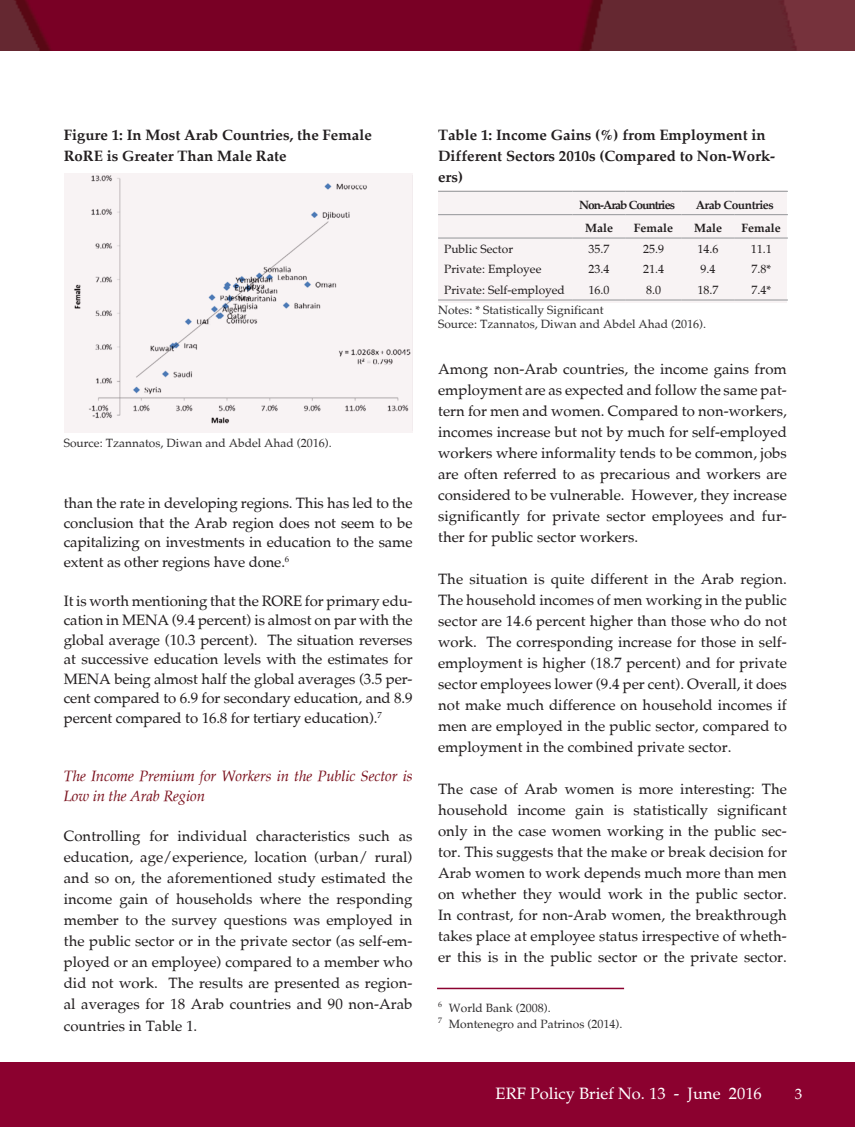
<style>
.page{position:relative;width:855px;height:1127px;background:#fff}
.page>*{position:absolute;margin:0;border:0;box-sizing:border-box;transform-origin:0 0}
.t1{font:16.5px "Palatia";color:#fff}
.references{font:15px/21px "Palatia";color:#231f20;text-align:justify}
.t2{font:700 15px/21px "Palatia";color:#231f20}
.references-2{font:italic 15px/19.5px "Palatia";letter-spacing:-.01em;color:#7b121e}
.t3{font:15px "Palatia";color:#fff}
.t4{font:12px "Palatia";color:#312f30}
.t5{font:12px "Palatia";color:#231f20}
.t6{font:700 12px "Palatia";letter-spacing:-.04em;color:#231f20}
.t7{font:700 12px "Palatia";letter-spacing:-.08em;color:#231f20}
</style>
<div class="page">
<img style="left:0;top:0;width:855px;height:50px">
<div style="left:0;top:1062px;width:855px;height:65px;background:#8b012f"></div>
<svg style="left:64px;top:173px;width:348px;height:260px;fill:#f8f3f4"></svg>
<hr style="left:437px;top:988px;width:187px;height:1px;background:#8b012f">
<div style="left:438px;top:191px;width:349px;height:112px;background:#f8f3f4"></div>
<hr style="left:438px;top:191px;width:134px;height:1px;background:#939598">
<hr style="left:572px;top:191px;width:53px;height:1px;background:#939598">
<hr style="left:625px;top:191px;width:56px;height:1px;background:#939598">
<hr style="left:681px;top:191px;width:53px;height:1px;background:#939598">
<hr style="left:734px;top:191px;width:54px;height:1px;background:#939598">
<hr style="left:438px;top:214px;width:134px;height:1px;background:#939598">
<hr style="left:572px;top:214px;width:53px;height:1px;background:#939598">
<hr style="left:625px;top:214px;width:56px;height:1px;background:#939598">
<hr style="left:681px;top:214px;width:53px;height:1px;background:#939598">
<hr style="left:734px;top:214px;width:54px;height:1px;background:#939598">
<hr style="left:438px;top:238px;width:134px;height:1px;background:#939598">
<hr style="left:572px;top:238px;width:53px;height:1px;background:#939598">
<hr style="left:625px;top:238px;width:56px;height:1px;background:#939598">
<hr style="left:681px;top:238px;width:53px;height:1px;background:#939598">
<hr style="left:734px;top:238px;width:54px;height:1px;background:#939598">
<hr style="left:438px;top:300px;width:134px;height:1px;background:#939598">
<hr style="left:572px;top:300px;width:53px;height:1px;background:#939598">
<hr style="left:625px;top:300px;width:56px;height:1px;background:#939598">
<hr style="left:681px;top:300px;width:53px;height:1px;background:#939598">
<hr style="left:734px;top:300px;width:54px;height:1px;background:#939598">
<p class="t2" style="left:64px;top:125px;width:309px">Figure 1: In Most Arab Countries, the Female<br>RoRE is Greater Than Male Rate</p>
<p class="t4" style="left:64px;top:435px;width:270px">Source: Tzannatos, Diwan and Abdel Ahad (2016).</p>
<p class="references" style="left:64px;top:494px;width:350px;line-height:19.5px">than the rate in developing regions. This has led to the conclusion that the Arab region does not seem to be capitalizing on investments in education to the same extent as other regions have done.<sup>6</sup></p>
<p class="references" style="left:64px;top:591px;width:350px;line-height:19.5px">It is worth mentioning that the RORE for primary edu&shy;cation in MENA (9.4 percent) is almost on par with the global average (10.3 percent). The situation reverses at successive education levels with the estimates for MENA being almost half the global averages (3.5 per&shy;cent compared to 6.9 for secondary education, and 8.9 percent compared to 16.8 for tertiary education).<sup>7</sup></p>
<p class="references-2" style="left:64px;top:766px;width:350px">The Income Premium for Workers in the Public Sector is<br>Low in the Arab Region</p>
<p class="references" style="left:64px;top:826px;width:350px">Controlling for individual characteristics such as education, age/experience, location (urban/ rural) and so on, the aforementioned study estimated the income gain of households where the responding member to the survey questions was employed in the public sector or in the private sector (as self-em&shy;ployed or an employee) compared to a member who did not work. The results are presented as region&shy;al averages for 18 Arab countries and 90 non-Arab countries in Table 1.</p>
<p class="t2" style="left:438px;top:125px;width:339px">Table 1: Income Gains (%) from Employment in<br>Different Sectors 2010s (Compared to Non-Work&shy;ers)</p>
<p class="t7" style="left:579px;top:197px;width:97px">Non-Arab Countries</p>
<p class="t6" style="left:695px;top:197px;width:80px">Arab Countries</p>
<p class="t6" style="left:585px;top:221px;width:29px">Male</p>
<p class="t6" style="left:634px;top:221px;width:41px">Female</p>
<p class="t6" style="left:694px;top:221px;width:29px">Male</p>
<p class="t6" style="left:741px;top:221px;width:41px">Female</p>
<p class="t5" style="left:444px;top:241px;width:71px">Public Sector</p>
<p class="t5" style="left:588px;top:241px;width:22px">35.7</p>
<p class="t5" style="left:643px;top:241px;width:22px">25.9</p>
<p class="t5" style="left:697px;top:241px;width:22px">14.6</p>
<p class="t5" style="left:750px;top:241px;width:22px">11.1</p>
<p class="t5" style="left:444px;top:262px;width:99px">Private: Employee</p>
<p class="t5" style="left:588px;top:262px;width:22px">23.4</p>
<p class="t5" style="left:643px;top:262px;width:22px">21.4</p>
<p class="t5" style="left:700px;top:262px;width:16px">9.4</p>
<p class="t5" style="left:751px;top:262px;width:21px">7.8*</p>
<p class="t5" style="left:444px;top:283px;width:122px">Private: Self-employed</p>
<p class="t5" style="left:588px;top:283px;width:22px">16.0</p>
<p class="t5" style="left:646px;top:283px;width:16px">8.0</p>
<p class="t5" style="left:697px;top:283px;width:22px">18.7</p>
<p class="t5" style="left:751px;top:283px;width:21px">7.4*</p>
<p class="t4" style="left:438px;top:302px;width:167px">Notes: * Statistically Significant</p>
<p class="t4" style="left:438px;top:317px;width:270px">Source: Tzannatos, Diwan and Abdel Ahad (2016).</p>
<p class="references" style="left:438px;top:358px;width:350px">Among non-Arab countries, the income gains from employment are as expected and follow the same pat&shy;tern for men and women. Compared to non-workers, incomes increase but not by much for self-employed workers where informality tends to be common, jobs are often referred to as precarious and workers are considered to be vulnerable. However, they increase significantly for private sector employees and fur&shy;ther for public sector workers.</p>
<p class="references" style="left:438px;top:568px;width:350px">The situation is quite different in the Arab region.<br>The household incomes of men working in the public sector are 14.6 percent higher than those who do not work. The corresponding increase for those in self&shy;employment is higher (18.7 percent) and for private sector employees lower (9.4 per cent). Overall, it does not make much difference on household incomes if men are employed in the public sector, compared to employment in the combined private sector.</p>
<p class="references" style="left:438px;top:778px;width:350px">The case of Arab women is more interesting: The household income gain is statistically significant only in the case women working in the public sec&shy;tor. This suggests that the make or break decision for Arab women to work depends much more than men on whether they would work in the public sector.<br>In contrast, for non-Arab women, the breakthrough takes place at employee status irrespective of wheth&shy;er this is in the public sector or the private sector.</p>
<p class="t4" style="left:438px;top:1000px;width:114px"><sup>6</sup> World Bank (2008).</p>
<p class="t4" style="left:438px;top:1016px;width:186px"><sup>7</sup> Montenegro and Patrinos (2014).</p>
<p class="t1" style="left:495px;top:1083px;width:268px">ERF Policy Brief No. 13 - June 2016</p>
<p class="t3" style="left:794px;top:1085px;width:9px">3</p>
</div>
